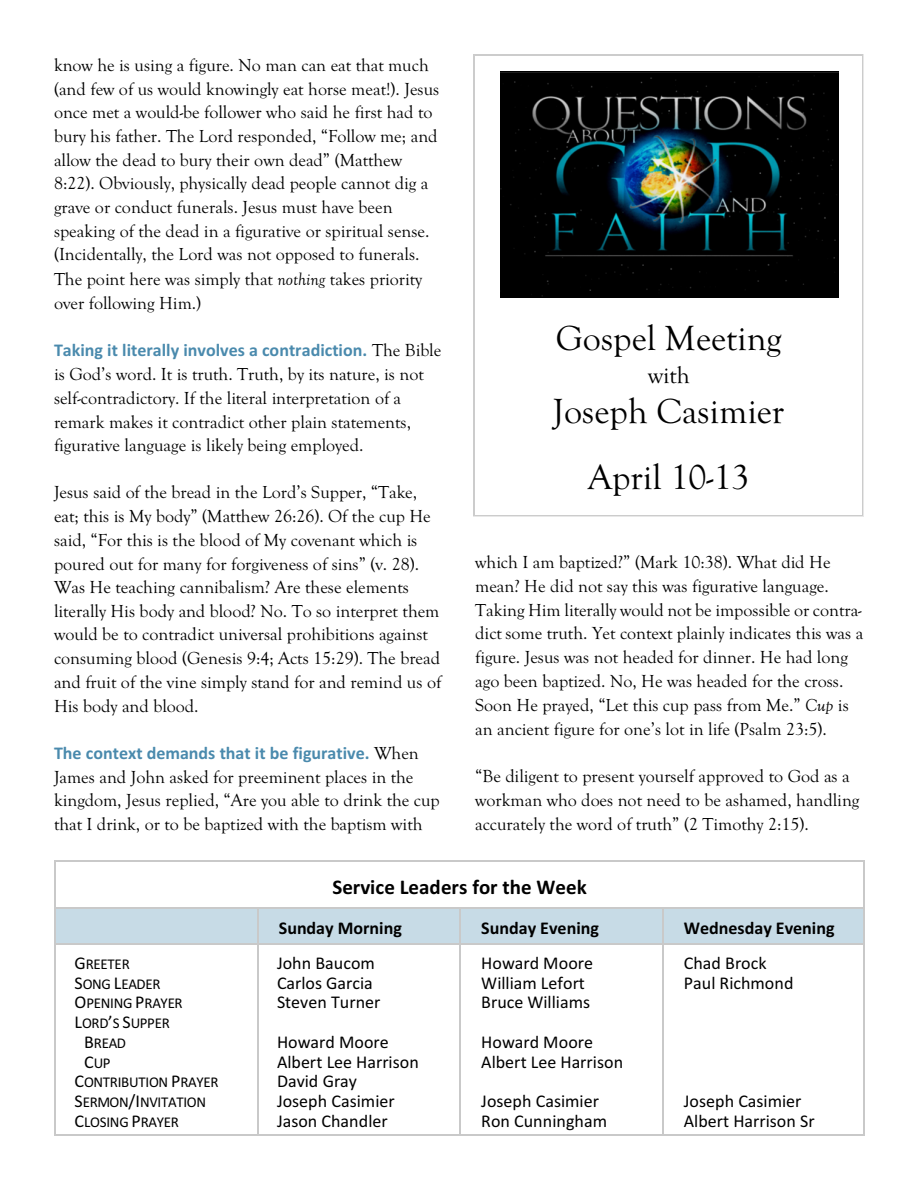
<style>
.page{position:relative;width:918px;height:1188px;background:#fff}
.page>*{position:absolute;margin:0;border:0;box-sizing:border-box;transform-origin:0 0}
.t1{font:36px/65.8px "Goudy Old Style T";color:#000;text-align:center}
.t2{font:24px "Goudy Old Style T";color:#000}
.t3{font:700 21px "Calibri";color:#000}
.t4{font:18px/23.9px "Goudy Old Style T";color:#000}
.t5{font:18px/19.6px "Calibri";color:#000}
.t6{font:700 18px "Calibri";color:#4a8aad}
.t7{font:700 18px "Calibri";color:#000}
.t8{font:15px "Calibri";letter-spacing:-.025em;color:#000}
.s1{font-style:italic}
.s2{font-family:"Goudy Old Style T";font-weight:400;color:#000}
.s3{font-size:18px}
</style>
<div class="page">
<hr style="left:55px;top:860px;width:1px;height:48px;background:#c9c9c9">
<hr style="left:863px;top:860px;width:2px;height:48px;background:#c9c9c9">
<hr style="left:55px;top:860px;width:810px;height:2px;background:#c9c9c9">
<hr style="left:55px;top:908px;width:1px;height:35px;background:#c9c9c9">
<div style="left:56px;top:908px;width:201px;height:35px;background:#c7dbe6"></div>
<hr style="left:56px;top:908px;width:201px;height:1px;background:#c9c9c9">
<div style="left:257px;top:908px;width:203px;height:35px;background:#c7dbe6"></div>
<hr style="left:257px;top:908px;width:1px;height:35px;background:#c9c9c9">
<hr style="left:257px;top:908px;width:203px;height:1px;background:#c9c9c9">
<div style="left:460px;top:908px;width:202px;height:35px;background:#c7dbe6"></div>
<hr style="left:460px;top:908px;width:1px;height:35px;background:#c9c9c9">
<hr style="left:460px;top:908px;width:202px;height:1px;background:#c9c9c9">
<hr style="left:863px;top:908px;width:2px;height:35px;background:#c9c9c9">
<div style="left:662px;top:908px;width:201px;height:35px;background:#c7dbe6"></div>
<hr style="left:662px;top:908px;width:1px;height:35px;background:#c9c9c9">
<hr style="left:662px;top:908px;width:201px;height:1px;background:#c9c9c9">
<hr style="left:55px;top:943px;width:1px;height:193px;background:#c9c9c9">
<hr style="left:55px;top:1135px;width:202px;height:1px;background:#c9c9c9">
<hr style="left:56px;top:943px;width:201px;height:1px;background:#c9c9c9">
<hr style="left:257px;top:1135px;width:203px;height:1px;background:#c9c9c9">
<hr style="left:257px;top:943px;width:1px;height:191px;background:#c9c9c9">
<hr style="left:257px;top:943px;width:203px;height:1px;background:#c9c9c9">
<hr style="left:460px;top:1135px;width:202px;height:1px;background:#c9c9c9">
<hr style="left:460px;top:943px;width:1px;height:191px;background:#c9c9c9">
<hr style="left:460px;top:943px;width:202px;height:1px;background:#c9c9c9">
<hr style="left:863px;top:943px;width:2px;height:193px;background:#c9c9c9">
<hr style="left:662px;top:1135px;width:203px;height:1px;background:#c9c9c9">
<hr style="left:662px;top:943px;width:1px;height:191px;background:#c9c9c9">
<hr style="left:662px;top:943px;width:201px;height:1px;background:#c9c9c9">
<img style="left:501px;top:71px;width:337px;height:227px">
<hr style="left:474px;top:54px;width:1px;height:462px;background:#ccc">
<hr style="left:863px;top:54px;width:1px;height:462px;background:#ccc">
<hr style="left:474px;top:54px;width:390px;height:1px;background:#ccc">
<hr style="left:474px;top:515px;width:390px;height:1px;background:#ccc">
<hr style="left:864px;top:54px;width:1px;height:462px;background:#e8e8e8">
<hr style="left:474px;top:516px;width:390px;height:1px;background:#e8e8e8">
<p class="t4" style="left:54px;top:53px;width:387px">know he is using a figure. No man can eat that much (and few of us would knowingly eat horse meat!). Jesus once met a would-be follower who said he first had to bury his father. The Lord responded, “Follow me; and allow the dead to bury their own dead” (Matthew 8:22). Obviously, physically dead people cannot dig a grave or conduct funerals. Jesus must have been speaking of the dead in a figurative or spiritual sense. (Incidentally, the Lord was not opposed to funerals.<br>The point here was simply that <span class="s1">nothing</span> takes priority over following Him.)</p>
<p class="t6" style="left:54px;top:343px;width:389px">Taking it literally involves a contradiction. <span class="s2">The Bible</span></p>
<p class="t4" style="left:54px;top:362px;width:371px">is God’s word. It is truth. Truth, by its nature, is not self-contradictory. If the literal interpretation of a remark makes it contradict other plain statements, figurative language is likely being employed.</p>
<p class="t4" style="left:54px;top:481px;width:389px">Jesus said of the bread in the Lord’s Supper, “Take, eat; this is My body” (Matthew 26:26). Of the cup He said, “For this is the blood of My covenant which is poured out for many for forgiveness of sins” (v. 28).<br>Was He teaching cannibalism? Are these elements literally His body and blood? No. To so interpret them would be to contradict universal prohibitions against consuming blood (Genesis 9:4; Acts 15:29). The bread and fruit of the vine simply stand for and remind us of His body and blood.</p>
<p class="t6" style="left:54px;top:745px;width:366px">The context demands that it be figurative. <span class="s2">When</span></p>
<p class="t4" style="left:54px;top:765px;width:387px">James and John asked for preeminent places in the kingdom, Jesus replied, “Are you able to drink the cup that I drink, or to be baptized with the baptism with</p>
<h1 class="t1" style="left:556px;top:306px;width:227px">Gospel Meeting</h1>
<h2 class="t2" style="left:648px;top:361px;width:43px">with</h2>
<h1 class="t1" style="left:553px;top:379px;width:233px">Joseph Casimier<br>April 10-13</h1>
<p class="t4" style="left:475px;top:550px;width:390px">which I am baptized?” (Mark 10:38). What did He mean? He did not say this was figurative language.<br>Taking Him literally would not be impossible or contra&shy;dict some truth. Yet context plainly indicates this was a figure. Jesus was not headed for dinner. He had long ago been baptized. No, He was headed for the cross.<br>Soon He prayed, “Let this cup pass from Me.” <span class="s1">Cup</span> is an ancient figure for one’s lot in life (Psalm 23:5).</p>
<p class="t4" style="left:475px;top:765px;width:386px">“Be diligent to present yourself approved to God as a workman who does not need to be ashamed, handling accurately the word of truth” (2 Timothy 2:15).</p>
<p class="t8" style="left:75px;top:958px;width:57px"><span class="s3">G</span>REETER</p>
<p class="t8" style="left:75px;top:977px;width:88px"><span class="s3">S</span>ONG <span class="s3">L</span>EADER</p>
<p class="t8" style="left:75px;top:997px;width:110px"><span class="s3">O</span>PENING <span class="s3">P</span>RAYER</p>
<p class="t8" style="left:75px;top:1017px;width:97px"><span class="s3">L</span>ORD<span class="s3">’</span>S <span class="s3">S</span>UPPER</p>
<p class="t8" style="left:84px;top:1037px;width:43px"><span class="s3">B</span>READ</p>
<p class="t8" style="left:84px;top:1056px;width:28px"><span class="s3">C</span>UP</p>
<p class="t8" style="left:75px;top:1076px;width:146px"><span class="s3">C</span>ONTRIBUTION <span class="s3">P</span>RAYER</p>
<p class="t8" style="left:75px;top:1096px;width:133px"><span class="s3">S</span>ERMON<span class="s3">/I</span>NVITATION</p>
<p class="t8" style="left:75px;top:1115px;width:106px"><span class="s3">C</span>LOSING <span class="s3">P</span>RAYER</p>
<p class="t3" style="left:332px;top:878px;width:256px">Service Leaders for the Week</p>
<p class="t7" style="left:279px;top:920px;width:125px">Sunday Morning</p>
<p class="t7" style="left:481px;top:920px;width:119px">Sunday Evening</p>
<p class="t7" style="left:684px;top:920px;width:152px">Wednesday Evening</p>
<p class="t5" style="left:277px;top:955px;width:105px">John Baucom<br>Carlos Garcia<br>Steven Turner</p>
<p class="t5" style="left:277px;top:1033px;width:143px">Howard Moore<br>Albert Lee Harrison<br>David Gray<br>Joseph Casimier<br>Jason Chandler</p>
<p class="t5" style="left:481px;top:955px;width:113px">Howard Moore<br>William Lefort<br>Bruce Williams</p>
<p class="t5" style="left:481px;top:1033px;width:143px">Howard Moore<br>Albert Lee Harrison</p>
<p class="t5" style="left:481px;top:1093px;width:127px">Joseph Casimier<br>Ron Cunningham</p>
<p class="t5" style="left:684px;top:955px;width:111px">Chad Brock<br>Paul Richmond</p>
<p class="t5" style="left:684px;top:1093px;width:132px">Joseph Casimier<br>Albert Harrison Sr</p>
</div>
